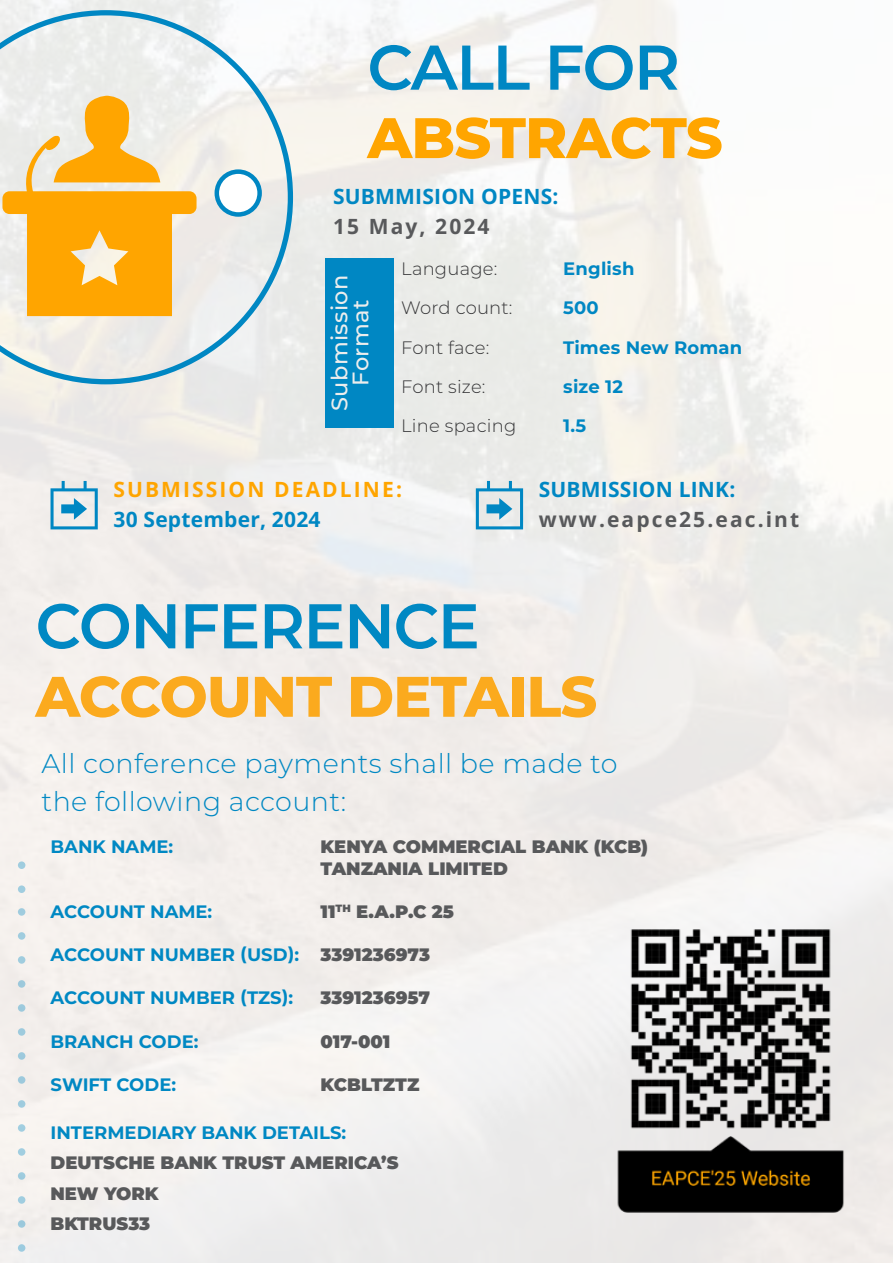
<style>
.page{position:relative;width:893px;height:1263px;background:#fff}
.page>*{position:absolute;margin:0;border:0;box-sizing:border-box;transform-origin:0 0}
.t1{font:600 63px "Montserrat";letter-spacing:-.025em;color:#0088c3}
.t2{font:600 63px "Montserrat";letter-spacing:-.025em;color:#0087c3}
.t3{font:800 57px "Montserrat";letter-spacing:-.015em;color:#fbaa1e}
.t4{font:800 57px "Montserrat";letter-spacing:-.015em;color:#ffa500}
.t5{font:300 27px/37.5px "Montserrat";letter-spacing:.015em;color:#0088c3}
.t6{font:500 22.5px/21px "Montserrat";letter-spacing:.015em;color:#eceded;text-align:center}
.t7{font:21px "Open Sans";letter-spacing:.01em;color:#0087c3}
.t8{font:21px "Open Sans";letter-spacing:.1em;color:#58595b}
.t9{font:21px "Open Sans";letter-spacing:.1em;color:#ffa500}
.t10{font:900 18px/30px "Montserrat";color:#58595b}
.t11{font:700 18px "Montserrat";color:#0088c3}
.t12{font:300 18px "Montserrat";letter-spacing:.01em;color:#353537}
.t13{font:700 18px "Montserrat";letter-spacing:.01em;color:#0087c3}
.s1{font-weight:900;color:#58595b}
</style>
<div class="page">
<img style="left:0;top:0;width:893px;height:1263px">
<svg style="left:0;top:861px;width:25px;height:402px"></svg>
<img style="left:569px;top:914px;width:324px;height:300px">
<div style="left:326px;top:258px;width:68px;height:170px;background:#0087c3"></div>
<svg style="left:0;top:10px;width:293px;height:374px;fill:#eeedea"></svg>
<svg style="left:2px;top:95px;width:195px;height:221px;background:#f7c66d"></svg>
<div style="left:217px;top:172px;width:43px;height:42px;background:#fff;border-radius:50%"></div>
<div style="left:215px;top:169px;width:47px;height:48px;border:4px solid #0087c3;border-radius:50%"></div>
<svg style="left:51px;top:481px;width:47px;height:48px;background:#9fcadd"></svg>
<svg style="left:476px;top:481px;width:47px;height:48px;background:#99c8db"></svg>
<h1 class="t2" style="left:367px;top:23px;width:314px">CALL FOR</h1>
<h2 class="t4" style="left:367px;top:96px;width:357px">ABSTRACTS</h2>
<p class="t7" style="left:333px;top:182px;width:227px">SUBMMISION OPENS:</p>
<p class="t8" style="left:333px;top:212px;width:158px">15 May, 2024</p>
<p class="t6" style="left:328px;top:411px;width:138px;rotate:-90deg">Submission<br>Format</p>
<p class="t12" style="left:401px;top:257px;width:98px">Language:</p>
<p class="t13" style="left:563px;top:256px;width:73px">English</p>
<p class="t12" style="left:401px;top:296px;width:113px">Word count:</p>
<p class="t13" style="left:563px;top:295px;width:37px">500</p>
<p class="t12" style="left:401px;top:335px;width:90px">Font face:</p>
<p class="t13" style="left:563px;top:334px;width:180px">Times New Roman</p>
<p class="t12" style="left:401px;top:374px;width:86px">Font size:</p>
<p class="t13" style="left:563px;top:373px;width:61px">size 12</p>
<p class="t12" style="left:401px;top:413px;width:117px">Line spacing</p>
<p class="t13" style="left:563px;top:412px;width:24px">1.5</p>
<p class="t9" style="left:113px;top:475px;width:290px">SUBMISSION DEADLINE:</p>
<p class="t7" style="left:113px;top:505px;width:209px">30 September, 2024</p>
<p class="t7" style="left:539px;top:475px;width:198px">SUBMISSION LINK:</p>
<p class="t8" style="left:539px;top:505px;width:262px">www.eapce25.eac.int</p>
<h1 class="t1" style="left:35px;top:581px;width:446px">CONFERENCE</h1>
<h2 class="t3" style="left:35px;top:655px;width:563px">ACCOUNT DETAILS</h2>
<h3 class="t5" style="left:42px;top:744px;width:578px">All conference payments shall be made to the following account:</h3>
<p class="t11" style="left:51px;top:834px;width:124px">BANK NAME:</p>
<p class="t10" style="left:321px;top:835px;width:329px;line-height:21.6px">KENYA COMMERCIAL BANK (KCB)<br>TANZANIA LIMITED</p>
<p class="t11" style="left:51px;top:899px;width:163px">ACCOUNT NAME:</p>
<p class="t10" style="left:321px;top:895px;width:135px">11<sup>TH</sup> E.A.P.C 25</p>
<p class="t11" style="left:51px;top:942px;width:381px">ACCOUNT NUMBER (USD): <span class="s1">3391236973</span></p>
<p class="t11" style="left:51px;top:985px;width:244px">ACCOUNT NUMBER (TZS):</p>
<p class="t10" style="left:321px;top:982px;width:111px">3391236957</p>
<p class="t11" style="left:51px;top:1028px;width:149px">BRANCH CODE:</p>
<p class="t10" style="left:321px;top:1025px;width:71px">017-001</p>
<p class="t11" style="left:51px;top:1071px;width:127px">SWIFT CODE:</p>
<p class="t10" style="left:321px;top:1068px;width:100px">KCBLTZTZ</p>
<p class="t11" style="left:51px;top:1120px;width:297px">INTERMEDIARY BANK DETAILS:</p>
<p class="t10" style="left:51px;top:1147px;width:350px">DEUTSCHE BANK TRUST AMERICA’S<br>NEW YORK<br>BKTRUS33</p>
</div>
